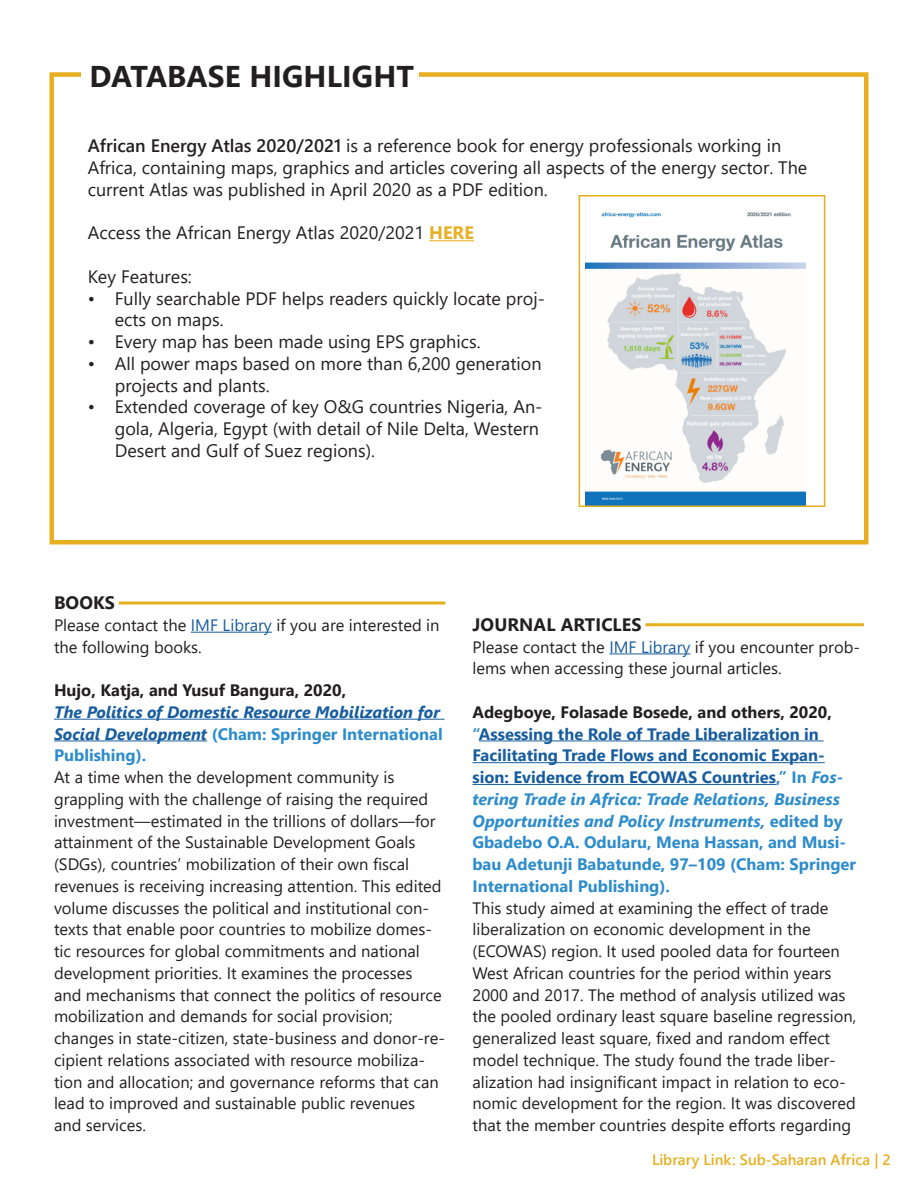
<style>
.page{position:relative;width:918px;height:1188px;background:#fff}
.page>*{position:absolute;margin:0;border:0;box-sizing:border-box;transform-origin:0 0}
.database_highlight{font:700 30px "Segoe UI";letter-spacing:.005em;color:#231f20}
.t1{font:18px/21.8px "Segoe UI";color:#231f20}
.Section_header_with{font:700 18px "Segoe UI";letter-spacing:.005em;color:#231f20}
.Abstract__basic_11pt{font:16.5px/21.8px "Segoe UI";color:#231f20}
.Title__blue__bold_11{font:700 16.5px/21.8px "Segoe UI";color:#2d8ccb}
.Title__blue__bold_11-2{font:italic 700 16.5px/21.8px "Segoe UI";color:#175d9e}
.Author__bold{font:700 16.5px "Segoe UI";color:#231f20}
.t2{font:600 15px "Segoe UI";color:#e7ae1f}
.s1{font-weight:600}
.s2{font-weight:700;color:#e7ae1f}
.s3{color:#175d9e}
.s4{font-style:normal;color:#2d8ccb}
.s5{font-style:italic}
</style>
<div class="page">
<hr style="left:54px;top:602px;width:392px;height:2px;background:#e7ae1f">
<div style="left:54px;top:600px;width:65px;height:9px;background:#fff"></div>
<hr style="left:191px;top:632px;width:81px;height:1px;background:#175d9e">
<hr style="left:54px;top:719px;width:391px;height:1px;background:#175d9e">
<hr style="left:54px;top:740px;width:153px;height:1px;background:#175d9e">
<hr style="left:472px;top:623px;width:392px;height:3px;background:#e7ae1f">
<div style="left:472px;top:622px;width:173px;height:9px;background:#fff"></div>
<hr style="left:609px;top:653px;width:81px;height:1px;background:#175d9e">
<hr style="left:479px;top:740px;width:345px;height:1px;background:#175d9e">
<hr style="left:472px;top:762px;width:353px;height:1px;background:#175d9e">
<hr style="left:472px;top:784px;width:304px;height:1px;background:#175d9e">
<svg style="left:49px;top:72px;width:820px;height:473px"></svg>
<img style="left:585px;top:198px;width:220px;height:306px">
<div style="left:579px;top:195px;width:246px;height:312px;border:2px solid #e7ae1f"></div>
<div style="left:81px;top:47px;width:337px;height:41px;background:#fff"></div>
<p class="database_highlight" style="left:89px;top:48px;width:326px">DATABASE HIGHLIGHT</p>
<p class="t1" style="left:88px;top:133px;width:721px"><span class="s1">African Energy Atlas 2020/2021</span> is a reference book for energy professionals working in<br>Africa, containing maps, graphics and articles covering all aspects of the energy sector. The current Atlas was published in April 2020 as a PDF edition.</p>
<p class="t1" style="left:88px;top:220px;width:388px">Access the African Energy Atlas 2020/2021 <span class="s2">HERE</span></p>
<p class="t1" style="left:88px;top:264px;width:106px">Key Features:</p>
<p class="t1" style="left:115px;top:286px;width:432px;text-indent:-27px">• Fully searchable PDF helps readers quickly locate proj&shy;ects on maps.</p>
<p class="t1" style="left:88px;top:329px;width:394px">• Every map has been made using EPS graphics.</p>
<p class="t1" style="left:115px;top:351px;width:428px;text-indent:-27px">• All power maps based on more than 6,200 generation projects and plants.</p>
<p class="t1" style="left:115px;top:394px;width:429px;text-indent:-27px">• Extended coverage of key O&amp;G countries Nigeria, An&shy;gola, Algeria, Egypt (with detail of Nile Delta, Western<br>Desert and Gulf of Suez regions).</p>
<p class="Section_header_with" style="left:54px;top:586px;width:62px">BOOKS</p>
<p class="Abstract__basic_11pt" style="left:54px;top:613px;width:387px">Please contact the <span class="s3">IMF Library</span> if you are interested in the following books.</p>
<p class="Author__bold" style="left:54px;top:675px;width:294px">Hujo, Katja, and Yusuf Bangura, 2020,</p>
<p class="Title__blue__bold_11-2" style="left:54px;top:699px;width:390px">The Politics of Domestic Resource Mobilization for<br>Social Development <span class="s4">(Cham: Springer International<br>Publishing).</span></p>
<p class="Abstract__basic_11pt" style="left:54px;top:765px;width:392px">At a time when the development community is grappling with the challenge of raising the required investment—estimated in the trillions of dollars—for attainment of the Sustainable Development Goals (SDGs), countries’ mobilization of their own fiscal revenues is receiving increasing attention. This edited volume discusses the political and institutional con&shy;texts that enable poor countries to mobilize domes&shy;tic resources for global commitments and national development priorities. It examines the processes<br>and mechanisms that connect the politics of resource mobilization and demands for social provision; changes in state-citizen, state-business and donor-re&shy;cipient relations associated with resource mobiliza&shy;tion and allocation; and governance reforms that can lead to improved and sustainable public revenues and services.</p>
<p class="Section_header_with" style="left:472px;top:607px;width:171px">JOURNAL ARTICLES</p>
<p class="Abstract__basic_11pt" style="left:472px;top:634px;width:389px">Please contact the <span class="s3">IMF Library</span> if you encounter prob&shy;lems when accessing these journal articles.</p>
<p class="Author__bold" style="left:472px;top:696px;width:361px">Adegboye, Folasade Bosede, and others, 2020,</p>
<p class="Title__blue__bold_11" style="left:472px;top:721px;width:385px">“<span class="s3">Assessing the Role of Trade Liberalization in Facilitating Trade Flows and Economic Expan&shy;sion: Evidence from ECOWAS Countries</span>,” In <span class="s5">Fos&shy;tering Trade in Africa: Trade Relations, Business Opportunities and Policy Instruments,</span> edited by Gbadebo O.A. Odularu, Mena Hassan, and Musi&shy;bau Adetunji Babatunde, 97–109 (Cham: Springer International Publishing).</p>
<p class="Abstract__basic_11pt" style="left:472px;top:895px;width:385px">This study aimed at examining the effect of trade liberalization on economic development in the (ECOWAS) region. It used pooled data for fourteen West African countries for the period within years 2000 and 2017. The method of analysis utilized was the pooled ordinary least square baseline regression, generalized least square, fixed and random effect model technique. The study found the trade liber&shy;alization had insignificant impact in relation to eco&shy;nomic development for the region. It was discovered that the member countries despite efforts regarding</p>
<p class="t2" style="left:652px;top:1146px;width:240px">Library Link: Sub-Saharan Africa | 2</p>
</div>
